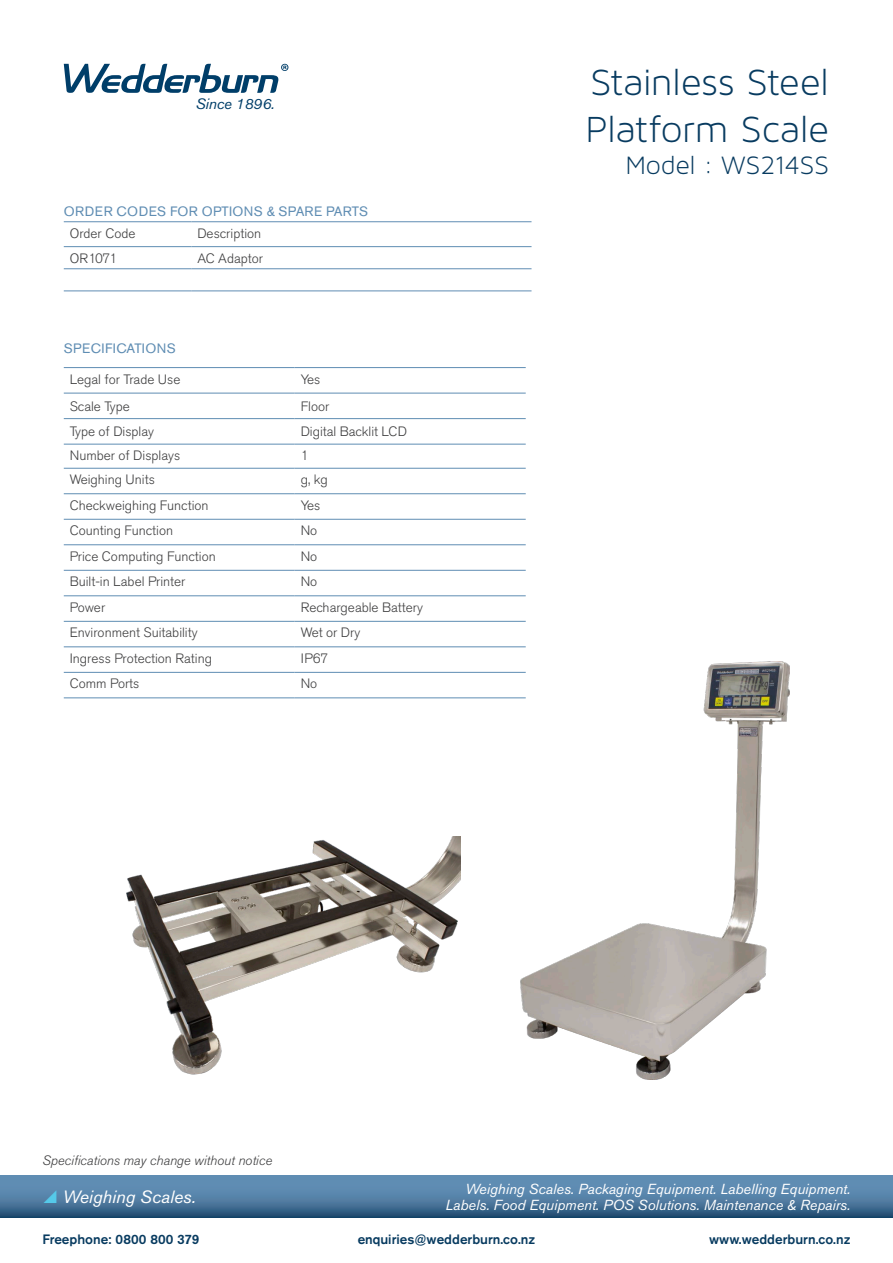
<style>
.page{position:relative;width:893px;height:1263px;background:#fff}
.page>*{position:absolute;margin:0;border:0;box-sizing:border-box;transform-origin:0 0}
.t1{font:39px "Maven Pro Light 300";letter-spacing:-.01em;color:#083b60}
.t2{font:27px "Maven Pro Light 300";letter-spacing:-.005em;color:#083b60}
.t3{font:italic 17.7px "Akzidenz Grotesk Pro";color:#fff}
.t4{font:italic 15px "Akzidenz Grotesk Pro";letter-spacing:-.01em;color:#003e69}
.t5{font:italic 14.4px "Akzidenz Grotesk Pro";color:#fff}
.t6{font:300 13.5px "Akzidenz Grotesk Pro";color:#3e3e3f}
.t7{font:500 13.5px "Akzidenz Grotesk Pro";color:#083b60}
.t8{font:13.5px "Akzidenz Grotesk Pro";letter-spacing:.03em;color:#5f8db3}
.t9{font:italic 300 13.5px "Akzidenz Grotesk Pro";color:#3e3e3f}
</style>
<div class="page">
<svg style="left:0;top:1175px;width:893px;height:43px;background:#4d799f"></svg>
<svg style="left:64px;top:64px;width:224px;height:29px"></svg>
<hr style="left:64px;top:367px;width:231px;height:1px;background:#5f8db3">
<hr style="left:295px;top:367px;width:231px;height:1px;background:#5f8db3">
<hr style="left:64px;top:393px;width:231px;height:1px;background:#5f8db3">
<hr style="left:295px;top:393px;width:231px;height:1px;background:#5f8db3">
<hr style="left:64px;top:418px;width:231px;height:1px;background:#5f8db3">
<hr style="left:295px;top:418px;width:231px;height:1px;background:#5f8db3">
<hr style="left:64px;top:444px;width:231px;height:1px;background:#5f8db3">
<hr style="left:295px;top:444px;width:231px;height:1px;background:#5f8db3">
<hr style="left:64px;top:468px;width:231px;height:1px;background:#5f8db3">
<hr style="left:295px;top:468px;width:231px;height:1px;background:#5f8db3">
<hr style="left:64px;top:493px;width:231px;height:1px;background:#5f8db3">
<hr style="left:295px;top:493px;width:231px;height:1px;background:#5f8db3">
<hr style="left:64px;top:519px;width:231px;height:1px;background:#5f8db3">
<hr style="left:295px;top:519px;width:231px;height:1px;background:#5f8db3">
<hr style="left:64px;top:544px;width:231px;height:1px;background:#5f8db3">
<hr style="left:295px;top:544px;width:231px;height:1px;background:#5f8db3">
<hr style="left:64px;top:570px;width:231px;height:1px;background:#5f8db3">
<hr style="left:295px;top:570px;width:231px;height:1px;background:#5f8db3">
<hr style="left:64px;top:595px;width:231px;height:1px;background:#5f8db3">
<hr style="left:295px;top:595px;width:231px;height:1px;background:#5f8db3">
<hr style="left:64px;top:621px;width:231px;height:1px;background:#5f8db3">
<hr style="left:295px;top:621px;width:231px;height:1px;background:#5f8db3">
<hr style="left:64px;top:647px;width:231px;height:1px;background:#5f8db3">
<hr style="left:295px;top:647px;width:231px;height:1px;background:#5f8db3">
<hr style="left:64px;top:672px;width:231px;height:1px;background:#5f8db3">
<hr style="left:295px;top:672px;width:231px;height:1px;background:#5f8db3">
<hr style="left:64px;top:698px;width:231px;height:1px;background:#5f8db3">
<hr style="left:295px;top:698px;width:231px;height:1px;background:#5f8db3">
<hr style="left:64px;top:221px;width:127px;height:1px;background:#5f8db3">
<hr style="left:191px;top:221px;width:340px;height:1px;background:#5f8db3">
<hr style="left:64px;top:246px;width:127px;height:1px;background:#5f8db3">
<hr style="left:191px;top:246px;width:340px;height:1px;background:#5f8db3">
<hr style="left:64px;top:268px;width:127px;height:1px;background:#5f8db3">
<hr style="left:191px;top:268px;width:340px;height:1px;background:#5f8db3">
<hr style="left:64px;top:291px;width:127px;height:1px;background:#5f8db3">
<hr style="left:191px;top:291px;width:340px;height:1px;background:#5f8db3">
<img style="left:126px;top:836px;width:335px;height:239px">
<img style="left:520px;top:661px;width:269px;height:419px">
<svg style="left:44px;top:1190px;width:13px;height:13px"></svg>
<p class="t4" style="left:196px;top:94px;width:80px">Since 1896.</p>
<p class="t8" style="left:64px;top:202px;width:306px">ORDER CODES FOR OPTIONS &amp; SPARE PARTS</p>
<p class="t6" style="left:70px;top:224px;width:67px">Order Code</p>
<p class="t6" style="left:197px;top:224px;width:65px">Description</p>
<p class="t6" style="left:70px;top:249px;width:49px">OR1071</p>
<p class="t6" style="left:197px;top:249px;width:67px">AC Adaptor</p>
<p class="t8" style="left:64px;top:339px;width:113px">SPECIFICATIONS</p>
<p class="t6" style="left:70px;top:370px;width:112px">Legal for Trade Use</p>
<p class="t6" style="left:301px;top:370px;width:21px">Yes</p>
<p class="t6" style="left:70px;top:397px;width:62px">Scale Type</p>
<p class="t6" style="left:301px;top:397px;width:30px">Floor</p>
<p class="t6" style="left:70px;top:423px;width:86px">Type of Display</p>
<p class="t6" style="left:301px;top:423px;width:108px">Digital Backlit LCD</p>
<p class="t6" style="left:70px;top:447px;width:112px">Number of Displays</p>
<p class="t6" style="left:301px;top:447px;width:9px">1</p>
<p class="t6" style="left:70px;top:471px;width:87px">Weighing Units</p>
<p class="t6" style="left:301px;top:471px;width:29px">g, kg</p>
<p class="t6" style="left:70px;top:496px;width:140px">Checkweighing Function</p>
<p class="t6" style="left:301px;top:496px;width:21px">Yes</p>
<p class="t6" style="left:70px;top:522px;width:105px">Counting Function</p>
<p class="t6" style="left:301px;top:522px;width:18px">No</p>
<p class="t6" style="left:70px;top:547px;width:147px">Price Computing Function</p>
<p class="t6" style="left:301px;top:547px;width:18px">No</p>
<p class="t6" style="left:70px;top:573px;width:117px">Built-in Label Printer</p>
<p class="t6" style="left:301px;top:573px;width:18px">No</p>
<p class="t6" style="left:70px;top:598px;width:37px">Power</p>
<p class="t6" style="left:301px;top:598px;width:124px">Rechargeable Battery</p>
<p class="t6" style="left:70px;top:624px;width:129px">Environment Suitability</p>
<p class="t6" style="left:301px;top:624px;width:61px">Wet or Dry</p>
<p class="t6" style="left:70px;top:649px;width:144px">Ingress Protection Rating</p>
<p class="t6" style="left:301px;top:649px;width:29px">IP67</p>
<p class="t6" style="left:70px;top:675px;width:71px">Comm Ports</p>
<p class="t6" style="left:301px;top:675px;width:18px">No</p>
<p class="t1" style="left:590px;top:61px;width:240px">Stainless Steel</p>
<p class="t1" style="left:586px;top:108px;width:245px">Platform Scale</p>
<p class="t2" style="left:626px;top:151px;width:205px">Model : WS214SS</p>
<p class="t9" style="left:43px;top:1152px;width:231px">Specifications may change without notice</p>
<p class="t3" style="left:63px;top:1185px;width:134px">Weighing Scales.</p>
<p class="t5" style="left:465px;top:1179px;width:386px">Weighing Scales. Packaging Equipment. Labelling Equipment.</p>
<p class="t5" style="left:445px;top:1195px;width:406px">Labels. Food Equipment. POS Solutions. Maintenance &amp; Repairs.</p>
<p class="t7" style="left:43px;top:1230px;width:159px">Freephone: 0800 800 379</p>
<p class="t7" style="left:358px;top:1230px;width:179px">enquiries@wedderburn.co.nz</p>
<p class="t7" style="left:709px;top:1230px;width:143px">www.wedderburn.co.nz</p>
</div>
